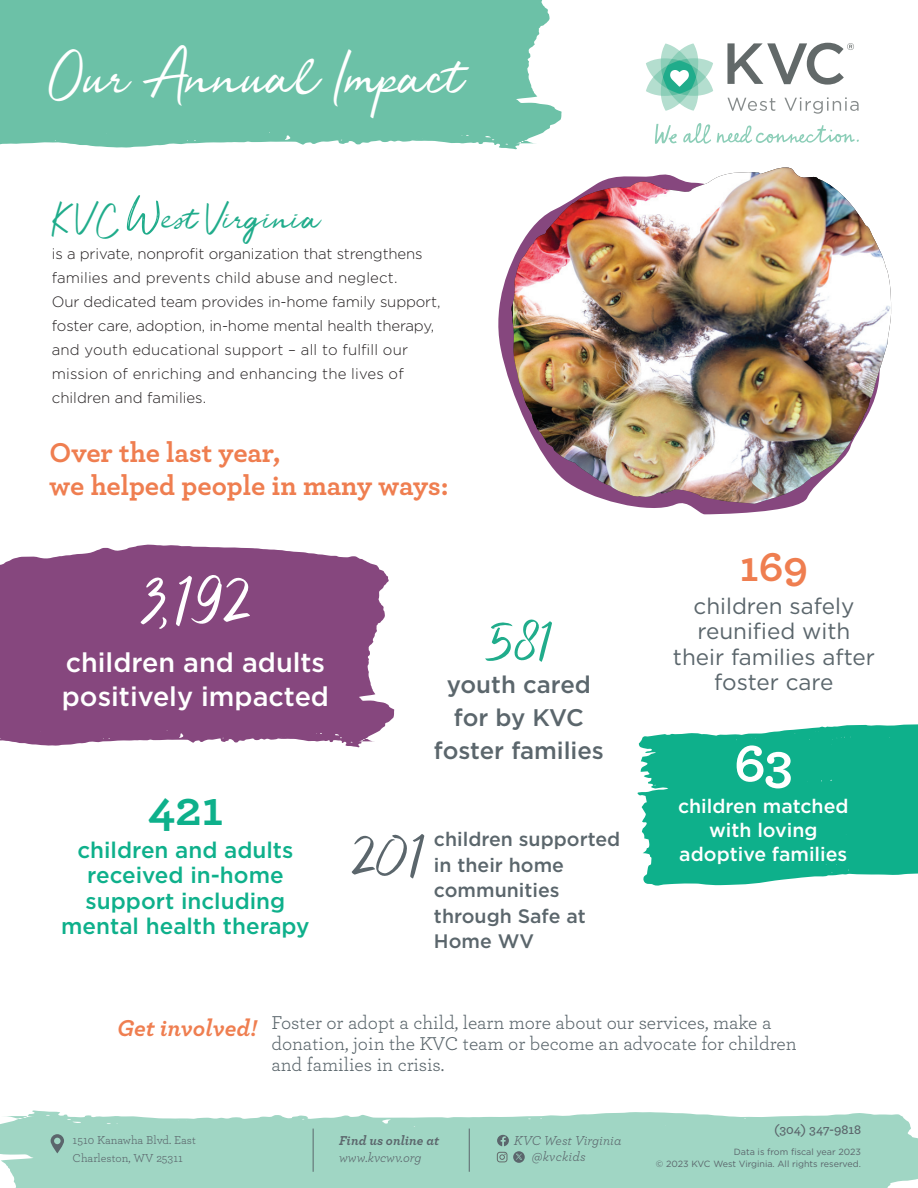
<style>
.page{position:relative;width:918px;height:1188px;background:#fff}
.page>*{position:absolute;margin:0;border:0;box-sizing:border-box;transform-origin:0 0}
.Stat_Number{font:75px "Jelytta";color:#fff}
.Stat_Number-2{font:66px "Jelytta";color:#5b666c}
.Stat_Number-3{font:60px "Jelytta";color:#20ac8b}
.Stat_Number-4{font:700 55.5px "Archer";color:#fff}
.Stat_Number-5{font:700 49.5px "Archer";color:#0eb08b}
.t1{font:48.3px "Jelytta";color:#fff}
.Stat_Number-6{font:700 43.5px "Archer";color:#ef7e50}
.Body{font:30px "Jelytta";color:#20ac8b}
.Body-2{font:700 28.5px "Archer";color:#ef7e50}
.Stat_description{font:500 27px/34.5px "Gotham";color:#fff}
.Stat_description-2{font:500 24px/33px "Gotham";color:#5b666c;text-align:center}
.Stat_Number-7{font:italic 700 24px "Archer";color:#ef7e50}
.Stat_Number-8{font:500 22.5px/25.5px "Gotham";color:#0eb08b;text-align:center}
.Stat_Number-9{font:22.5px/25.5px "Gotham";color:#5b666c;text-align:center}
.Stat_Number-10{font:19.5px/21px "Archer";color:#5b666c}
.Stat_Number-11{font:500 19.5px/25.5px "Gotham";color:#5b666c}
.Stat_description-3{font:500 19.5px/24px "Gotham";color:#fff;text-align:center}
.Body-3{font:300 15px/24px "Gotham";letter-spacing:-.01em;color:#231f20}
.Body-4{font:300 15px "Gotham";letter-spacing:.01em;color:#231f20}
.Body-5{font:italic 13.5px/16.5px "Archer";color:#5b666c}
.Body-6{font:italic 700 13.5px "Archer";color:#5b666c}
.Body-7{font:600 13.5px "Archer";color:#5b666c}
.Body-8{font:12px "Archer";color:#5b666c}
.Body-9{font:9px "Gotham";color:#5b666c}
.s1{font-family:"Soul&Heaven";font-size:57px}
</style>
<div class="page">
<svg style="left:727px;top:98px;width:48px;height:13px"></svg>
<svg style="left:784px;top:97px;width:75px;height:17px"></svg>
<svg style="left:646px;top:43px;width:67px;height:68px"></svg>
<svg style="left:727px;top:43px;width:127px;height:42px"></svg>
<svg style="left:683px;top:123px;width:28px;height:21px"></svg>
<svg style="left:717px;top:125px;width:142px;height:18px"></svg>
<svg style="left:655px;top:124px;width:22px;height:20px"></svg>
<svg style="left:0;top:0;width:562px;height:149px;background:#77c5ad"></svg>
<svg style="left:498px;top:265px;width:394px;height:250px"></svg>
<img style="left:513px;top:168px;width:378px;height:336px">
<svg style="left:0;top:1110px;width:918px;height:78px;background:#a8d9c9"></svg>
<svg style="left:0;top:545px;width:394px;height:202px;background:#92598b"></svg>
<svg style="left:637px;top:724px;width:281px;height:162px;background:#28b897"></svg>
<svg style="left:51px;top:1134px;width:13px;height:19px"></svg>
<hr style="left:313px;top:1129px;width:1px;height:43px;background:#5b666c">
<hr style="left:469px;top:1129px;width:1px;height:43px;background:#5b666c">
<svg style="left:497px;top:1135px;width:28px;height:28px"></svg>
<p class="t1" style="left:49px;top:50px;width:415px">Our Annual Impact</p>
<p class="Body" style="left:52px;top:201px;width:270px">K VC <span class="s1">W</span>est Virginia</p>
<p class="Body-3" style="left:52px;top:241px;width:372px">is a private, nonprofit organization that strengthens</p>
<p class="Body-4" style="left:52px;top:268px;width:347px">families and prevents child abuse and neglect.</p>
<p class="Body-3" style="left:52px;top:289px;width:390px">Our dedicated team provides in-home family support, foster care, adoption, in-home mental health therapy, and youth educational support – all to fulfill our mission of enriching and enhancing the lives of children and families.</p>
<p class="Body-2" style="left:50px;top:430px;width:232px">Over the last year,</p>
<p class="Body-2" style="left:50px;top:463px;width:401px">we helped people in many ways:</p>
<p class="Stat_Number" style="left:141px;top:554px;width:110px">3,192</p>
<p class="Stat_description" style="left:62px;top:644px;width:269px">children and adults positively impacted</p>
<p class="Stat_Number-5" style="left:148px;top:769px;width:77px">421</p>
<p class="Stat_Number-8" style="left:61px;top:837px;width:250px">children and adults received in-home support including mental health therapy</p>
<p class="Stat_Number-3" style="left:487px;top:604px;width:66px">581</p>
<p class="Stat_description-2" style="left:434px;top:667px;width:172px">youth cared for by KVC foster families</p>
<p class="Stat_Number-2" style="left:351px;top:815px;width:74px">201</p>
<p class="Stat_Number-11" style="left:434px;top:827px;width:188px">children supported in their home communities through Safe at<br>Home WV</p>
<p class="Stat_Number-6" style="left:740px;top:532px;width:70px">169</p>
<p class="Stat_Number-9" style="left:673px;top:593px;width:203px">children safely reunified with their families after foster care</p>
<p class="Stat_Number-4" style="left:734px;top:719px;width:60px">63</p>
<p class="Stat_description-3" style="left:678px;top:794px;width:172px">children matched with loving adoptive families</p>
<p class="Stat_Number-7" style="left:117px;top:1009px;width:141px">Get involved!</p>
<p class="Stat_Number-10" style="left:271px;top:1011px;width:527px">Foster or adopt a child, learn more about our services, make a donation, join the KVC team or become an advocate for children and families in crisis.</p>
<p class="Body-8" style="left:73px;top:1132px;width:125px">1510 Kanawha Blvd. East</p>
<p class="Body-8" style="left:73px;top:1150px;width:112px">Charleston, WV 25311</p>
<p class="Body-6" style="left:339px;top:1130px;width:102px">Find us online at</p>
<p class="Body-5" style="left:339px;top:1148px;width:84px">www.kvcwv.org</p>
<p class="Body-5" style="left:532px;top:1131px;width:91px;text-indent:-18px">KVC West Virginia @kvckids</p>
<p class="Body-7" style="left:774px;top:1119px;width:89px">(304) 347-9818</p>
<p class="Body-9" style="left:734px;top:1146px;width:129px">Data is from fiscal year 2023</p>
<p class="Body-9" style="left:656px;top:1158px;width:207px">© 2023 KVC West Virginia. All rights reserved.</p>
</div>
